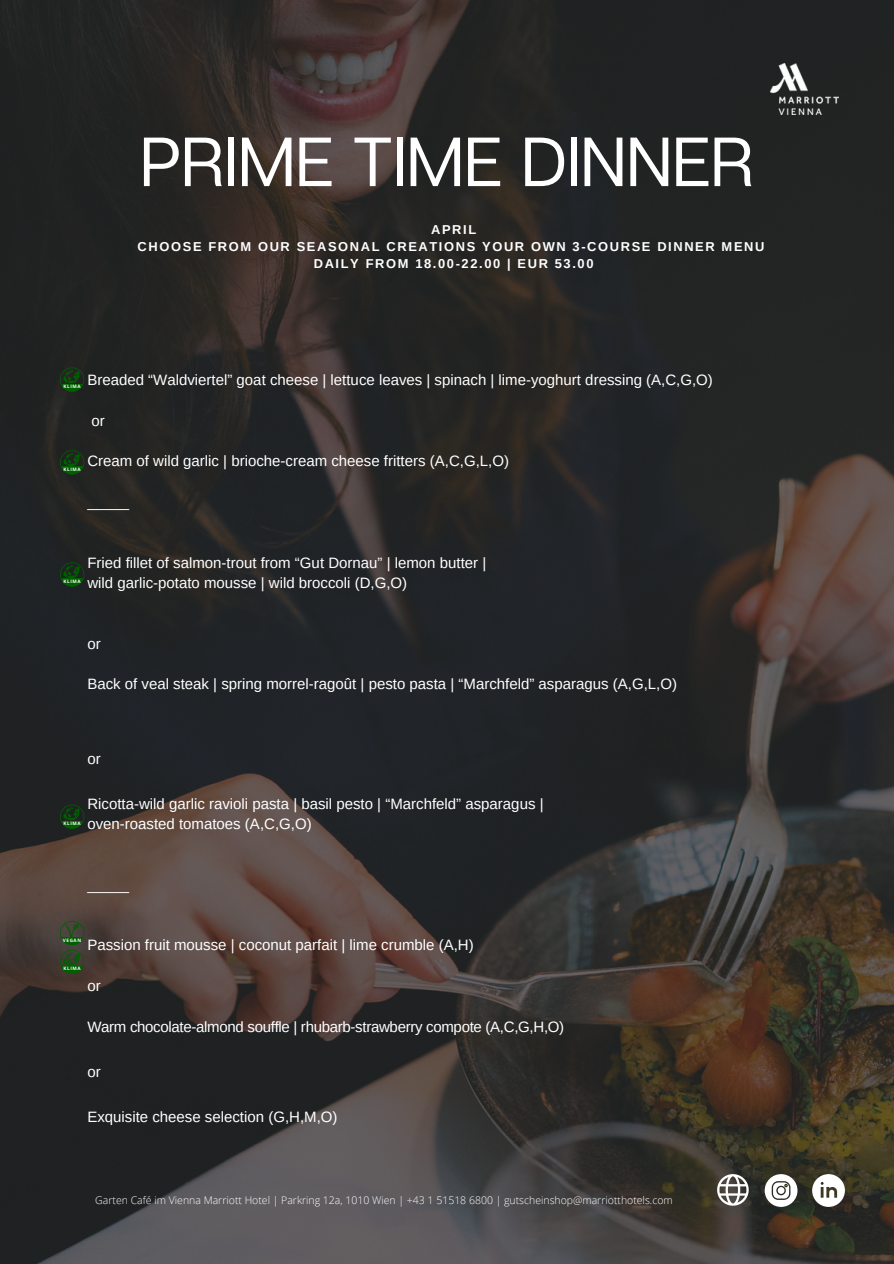
<style>
.page{position:relative;width:894px;height:1264px;background:#fff}
.page>*{position:absolute;margin:0;border:0;box-sizing:border-box;transform-origin:0 0}
.t1{font:69.3px "Articulat CF";color:#fff}
.t2{font:15px/20.2px "Arimo";color:#fff}
.t3{font:15px "Arimo";letter-spacing:-.02em;color:#fff}
.t4{font:700 12.9px/17.2px "Arimo";letter-spacing:.125em;color:#fff;text-align:center}
.t5{font:300 10.5px "Open Sans";color:#fff}
.t6{font:700 4.65px "Open Sans";letter-spacing:.125em;color:#fff}
</style>
<div class="page">
<img style="left:0;top:0;width:893px;height:1263px">
<img style="left:770px;top:64px;width:68px;height:50px">
<svg style="left:764px;top:1174px;width:33px;height:32px"></svg>
<svg style="left:811px;top:1174px;width:33px;height:32px"></svg>
<svg style="left:717px;top:1174px;width:31px;height:31px"></svg>
<svg style="left:60px;top:562px;width:24px;height:24px"></svg>
<svg style="left:60px;top:367px;width:24px;height:25px"></svg>
<svg style="left:60px;top:804px;width:24px;height:24px"></svg>
<svg style="left:60px;top:920px;width:24px;height:54px"></svg>
<svg style="left:60px;top:450px;width:24px;height:24px"></svg>
<h1 class="t1" style="left:140px;top:118px;width:615px">PRIME TIME DINNER</h1>
<p class="t4" style="left:138px;top:221px;width:628px">APRIL<br>CHOOSE FROM OUR SEASONAL CREATIONS YOUR OWN 3-COURSE DINNER MENU<br>DAILY FROM 18.00-22.00 | EUR 53.00</p>
<p class="t2" style="left:87px;top:370px;width:627px">Breaded “Waldviertel” goat cheese | lettuce leaves | spinach | lime-yoghurt dressing (A,C,G,O)</p>
<p class="t2" style="left:91px;top:410px;width:15px">or</p>
<p class="t2" style="left:87px;top:451px;width:423px">Cream of wild garlic | brioche-cream cheese fritters (A,C,G,L,O)</p>
<p class="t2" style="left:87px;top:491px;width:43px">_____</p>
<p class="t6" style="left:63px;top:383px;width:19px">KLIMA</p>
<p class="t6" style="left:63px;top:466px;width:19px">KLIMA</p>
<p class="t2" style="left:87px;top:552px;width:400px">Fried fillet of salmon-trout from “Gut Dornau” | lemon butter | wild garlic-potato mousse | wild broccoli (D,G,O)</p>
<p class="t6" style="left:63px;top:578px;width:19px">KLIMA</p>
<p class="t2" style="left:87px;top:633px;width:15px">or</p>
<p class="t2" style="left:87px;top:674px;width:591px">Back of veal steak | spring morrel-ragoût | pesto pasta | “Marchfeld” asparagus (A,G,L,O)</p>
<p class="t2" style="left:87px;top:748px;width:15px">or</p>
<p class="t2" style="left:87px;top:793px;width:457px">Ricotta-wild garlic ravioli pasta | basil pesto | “Marchfeld” asparagus | oven-roasted tomatoes (A,C,G,O)</p>
<p class="t6" style="left:63px;top:820px;width:19px">KLIMA</p>
<p class="t2" style="left:87px;top:874px;width:43px">_____</p>
<p class="t6" style="left:63px;top:936px;width:20px">VEGAN</p>
<p class="t6" style="left:63px;top:965px;width:19px">KLIMA</p>
<p class="t2" style="left:87px;top:935px;width:388px">Passion fruit mousse | coconut parfait | lime crumble (A,H)</p>
<p class="t2" style="left:87px;top:975px;width:15px">or</p>
<p class="t3" style="left:87px;top:1017px;width:478px">Warm chocolate-almond souffle | rhubarb-strawberry compote (A,C,G,H,O)</p>
<p class="t2" style="left:87px;top:1061px;width:15px">or</p>
<p class="t2" style="left:87px;top:1106px;width:251px">Exquisite cheese selection (G,H,M,O)</p>
<p class="t5" style="left:95px;top:1193px;width:578px">Garten Café im Vienna Marriott Hotel | Parkring 12a, 1010 Wien | +43 1 51518 6800 | gutscheinshop@marriotthotels.com</p>
</div>
